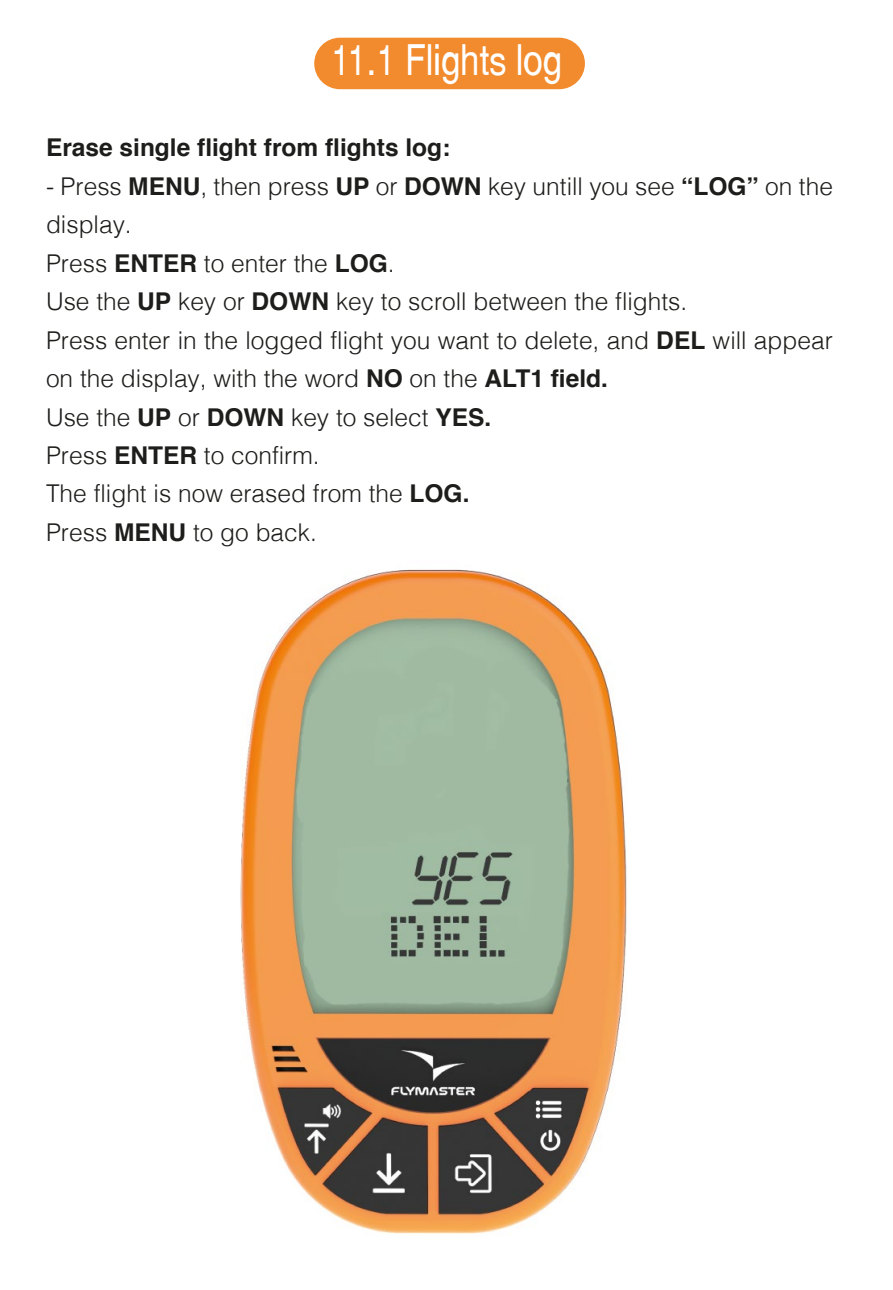
<style>
.page{position:relative;width:893px;height:1290px;background:#fff}
.page>*{position:absolute;margin:0;border:0;box-sizing:border-box;transform-origin:0 0}
.t1{font:42px "Switzerland Narrow Plain";color:#fff}
.t2{font:300 24.5px/38.5px "Helvetica";color:#1d1d1b}
.t3{font:700 24.5px "Helvetica";color:#1d1d1b}
.s1{font-weight:700}
</style>
<div class="page">
<div style="left:314px;top:38px;width:271px;height:51px;background:#f28b2e;border-radius:26px"></div>
<img style="left:240px;top:569px;width:387px;height:665px">
<svg style="left:479px;top:915px;width:9px;height:9px"></svg>
<svg style="left:479px;top:933px;width:9px;height:17px"></svg>
<svg style="left:433px;top:915px;width:9px;height:9px"></svg>
<svg style="left:443px;top:949px;width:17px;height:9px"></svg>
<svg style="left:460px;top:915px;width:9px;height:9px"></svg>
<svg style="left:398px;top:949px;width:18px;height:9px"></svg>
<svg style="left:407px;top:915px;width:9px;height:9px"></svg>
<svg style="left:416px;top:932px;width:9px;height:9px"></svg>
<h1 class="t1" style="left:331px;top:35px;width:233px">11.1 Flights log</h1>
<p class="t3" style="left:46px;top:128px;width:406px">Erase single flight from flights log:</p>
<p class="t2" style="left:46px;top:165px;width:788px">- Press <span class="s1">MENU</span>, then press <span class="s1">UP</span> or <span class="s1">DOWN</span> key untill you see <span class="s1">“LOG”</span> on the display.<br>Press <span class="s1">ENTER</span> to enter the <span class="s1">LOG</span>.<br>Use the <span class="s1">UP</span> key or <span class="s1">DOWN</span> key to scroll between the flights.<br>Press enter in the logged flight you want to delete, and <span class="s1">DEL</span> will appear on the display, with the word <span class="s1">NO</span> on the <span class="s1">ALT1 field.<br></span>Use the <span class="s1">UP</span> or <span class="s1">DOWN</span> key to select <span class="s1">YES.<br></span>Press <span class="s1">ENTER</span> to confirm.<br>The flight is now erased from the <span class="s1">LOG.<br></span>Press <span class="s1">MENU</span> to go back.</p>
</div>
